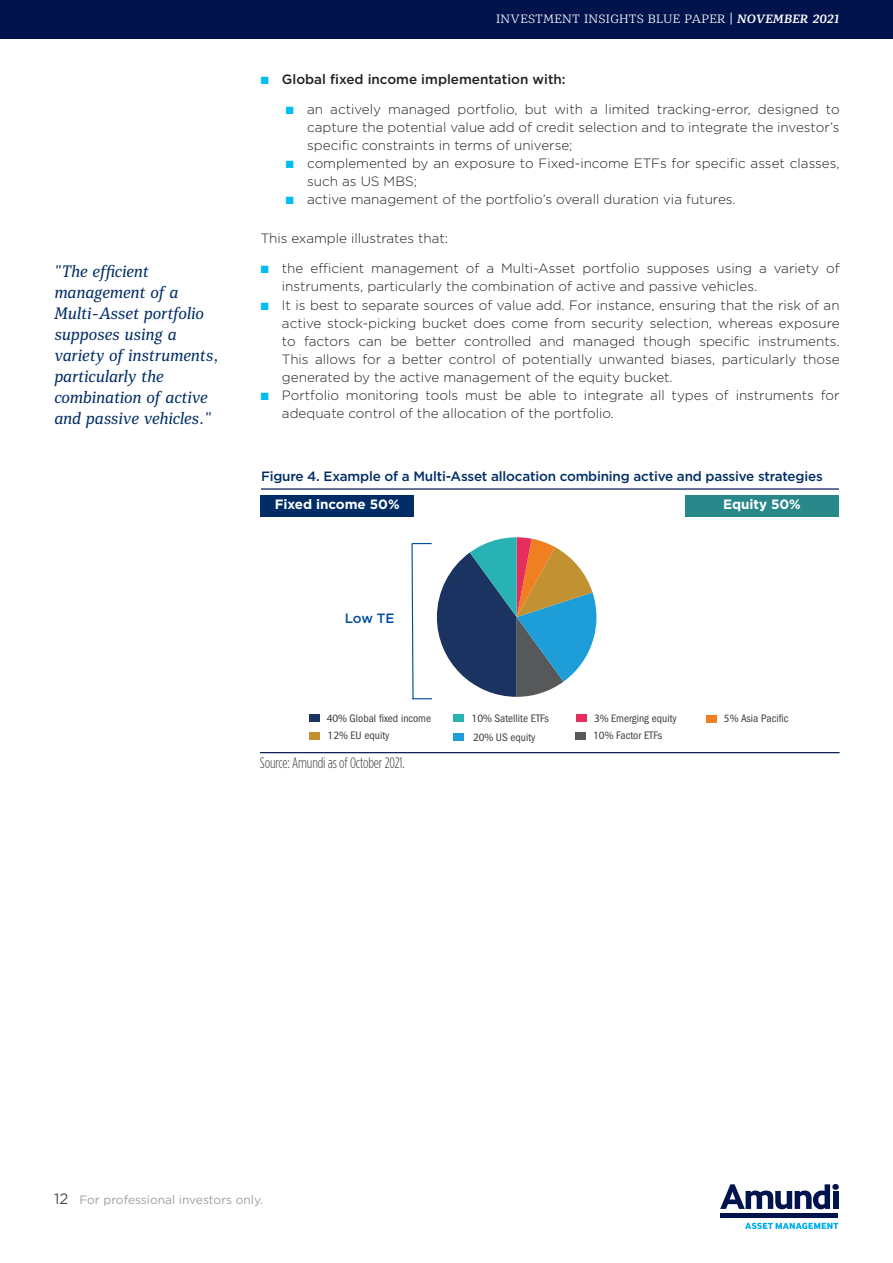
<style>
.page{position:relative;width:893px;height:1263px;background:#fff}
.page>*{position:absolute;margin:0;border:0;box-sizing:border-box;transform-origin:0 0}
.Amundi_Quotes{font:italic condensed 16.5px/21px "Mediator Serif";color:#002d66}
.Amundi_Chart_Source{font:300 15px "Gotham Condensed";letter-spacing:-.01em;color:#3e3e3f}
.Amundi_Body_Text{font:300 13.5px/18px "Gotham";color:#231f20}
.Amundi_Chart_Title{font:500 13.5px "Gotham";letter-spacing:-.015em;color:#002d66}
.t1{font:500 13.5px "Gotham";color:#231f20}
.Main_Body_AMUNDI{font:700 13.5px "Gotham";letter-spacing:-.005em;color:#fff}
.Main_Body_AMUNDI-2{font:500 13.5px "Gotham";color:#004f9f}
.t2{font:300 12px "Mediator Serif";letter-spacing:.02em;color:#fff}
.t3{font:12px "Gotham";color:#9d9fa2}
.t4{font:condensed 11.25px "Franklin Gothic";color:#3e3e3f}
.s1{font-weight:700;font-style:italic}
.s2{color:#01bdf2}
.s3{font-weight:600}
.s4{font-size:15px;color:#4b4c4d}
</style>
<div class="page">
<svg style="left:720px;top:1184px;width:110px;height:25px"></svg>
<div style="left:832px;top:1184px;width:7px;height:6px;background:#00134d;border-radius:50%"></div>
<div style="left:833px;top:1191px;width:5px;height:18px;background:#00134d"></div>
<div style="left:720px;top:1213px;width:118px;height:5px;background:#00134d"></div>
<svg style="left:745px;top:1222px;width:93px;height:7px"></svg>
<div style="left:0;top:0;width:893px;height:38px;background:#00134d"></div>
<div style="left:309px;top:715px;width:10px;height:7px;background:#1b3361"></div>
<div style="left:576px;top:715px;width:10px;height:7px;background:#e72c5e"></div>
<div style="left:706px;top:715px;width:10px;height:8px;background:#f07f22"></div>
<div style="left:310px;top:732px;width:10px;height:7px;background:#c29232"></div>
<div style="left:454px;top:733px;width:10px;height:8px;background:#1e9ed9"></div>
<div style="left:575px;top:732px;width:11px;height:7px;background:#57585a"></div>
<div style="left:454px;top:715px;width:10px;height:7px;background:#28b2b4"></div>
<hr style="left:260px;top:752px;width:580px;height:1px;background:#00134d">
<div style="left:260px;top:496px;width:154px;height:21px;background:#002d66"></div>
<div style="left:685px;top:496px;width:154px;height:21px;background:#28888a"></div>
<hr style="left:261px;top:488px;width:578px;height:2px;background:#00134d">
<svg style="left:411px;top:537px;width:186px;height:163px"></svg>
<p class="Amundi_Quotes" style="left:54px;top:261px;width:166px">"The efficient management of a<br>Multi-Asset portfolio supposes using a variety of instruments, particularly the combination of active and passive vehicles."</p>
<p class="t2" style="left:496px;top:11px;width:344px">INVESTMENT INSIGHTS BLUE PAPER | <span class="s1">NOVEMBER 2021</span></p>
<p class="t1" style="left:261px;top:70px;width:307px"><span class="s2">■</span> Global fixed income implementation with:</p>
<p class="Amundi_Body_Text" style="left:307px;top:100px;width:534px;text-align:justify;text-indent:-21px"><span class="s2">■</span> an actively managed portfolio, but with a limited tracking-error, designed to capture the potential value add of credit selection and to integrate the investor’s specific constraints in terms of universe;</p>
<p class="Amundi_Body_Text" style="left:307px;top:154px;width:534px;text-indent:-21px"><span class="s2">■</span> complemented by an exposure to Fixed-income ETFs for specific asset classes, such as US MBS;</p>
<p class="Amundi_Body_Text" style="left:286px;top:190px;width:451px"><span class="s2">■</span> active management of the portfolio’s overall duration via futures.</p>
<p class="Amundi_Body_Text" style="left:261px;top:229px;width:189px">This example illustrates that:</p>
<p class="Amundi_Body_Text" style="left:282px;top:259px;width:559px;text-indent:-21px"><span class="s2">■</span> the efficient management of a Multi-Asset portfolio supposes using a variety of instruments, particularly the combination of active and passive vehicles.</p>
<p class="Amundi_Body_Text" style="left:282px;top:296px;width:559px;text-align:justify;text-indent:-21px"><span class="s2">■</span> It is best to separate sources of value add. For instance, ensuring that the risk of an active stock-picking bucket does come from security selection, whereas exposure to factors can be better controlled and managed though specific instruments.<br>This allows for a better control of potentially unwanted biases, particularly those generated by the active management of the equity bucket.</p>
<p class="Amundi_Body_Text" style="left:282px;top:386px;width:559px;text-indent:-21px"><span class="s2">■</span> Portfolio monitoring tools must be able to integrate all types of instruments for adequate control of the allocation of the portfolio.</p>
<p class="Amundi_Chart_Title" style="left:261px;top:468px;width:563px">Figure 4. Example of a Multi-Asset allocation combining active and passive strategies</p>
<p class="Main_Body_AMUNDI" style="left:275px;top:495px;width:126px">Fixed income 50%</p>
<p class="Main_Body_AMUNDI" style="left:723px;top:495px;width:79px">Equity 50%</p>
<p class="Main_Body_AMUNDI-2" style="left:345px;top:609px;width:51px">Low TE</p>
<p class="t4" style="left:327px;top:712px;width:106px"><span class="s3">40%</span> Global fixed income</p>
<p class="t4" style="left:594px;top:712px;width:84px"><span class="s3">3%</span> Emerging equity</p>
<p class="t4" style="left:724px;top:712px;width:66px"><span class="s3">5%</span> Asia Pacific</p>
<p class="t4" style="left:328px;top:729px;width:63px"><span class="s3">12%</span> EU equity</p>
<p class="t4" style="left:473px;top:730px;width:64px"><span class="s3">20%</span> US equity</p>
<p class="t4" style="left:593px;top:729px;width:71px"><span class="s3">10%</span> Factor ETFs</p>
<p class="t4" style="left:472px;top:712px;width:79px"><span class="s3">10%</span> Satellite ETFs</p>
<p class="Amundi_Chart_Source" style="left:260px;top:754px;width:146px">Source: Amundi as of October 2021.</p>
<p class="t3" style="left:54px;top:1192px;width:211px"><span class="s4">12</span> For professional investors only.</p>
</div>
